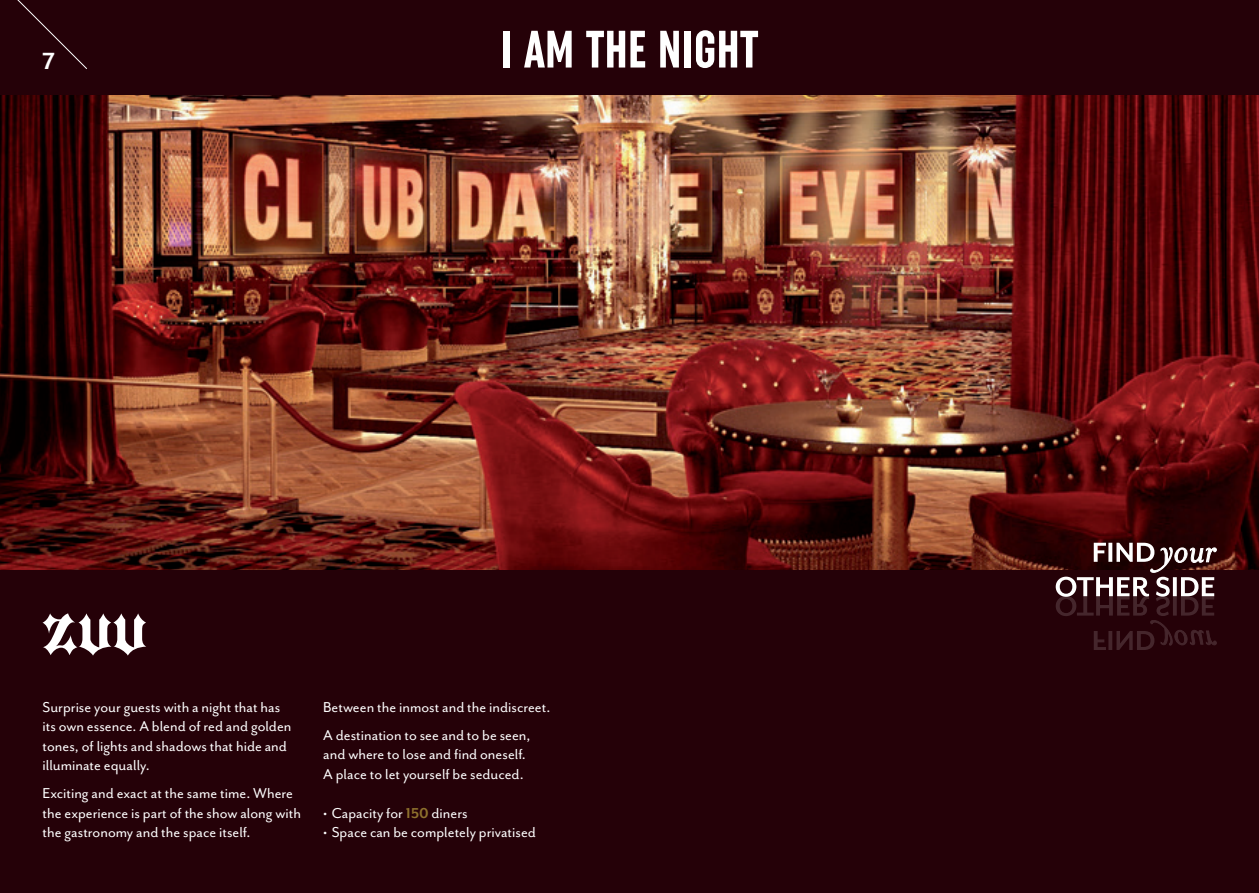
<style>
.page{position:relative;width:1259px;height:893px;background:#250108}
.page>*{position:absolute;margin:0;border:0;box-sizing:border-box;transform-origin:0 0}
.t1{font:700 extra-condensed 52.5px "Uniform";color:#fff}
.t2{font:700 27px "Mr Eaves San OT";color:#fff}
.t3{font:16.5px/19.5px "Mr Eaves San OT";color:#fff}
.s1{font-weight:700;color:#8e712d}
</style>
<div class="page">
<img style="left:0;top:96px;width:1259px;height:474px">
<svg style="left:17px;top:0;width:70px;height:69px"></svg>
<svg style="left:1055px;top:543px;width:161px;height:107px"></svg>
<svg style="left:43px;top:613px;width:103px;height:43px"></svg>
<h2 class="t2" style="left:43px;top:47px;width:14px">7</h2>
<h1 class="t1" style="left:500px;top:19px;width:260px">I AM THE NIGHT</h1>
<p class="t3" style="left:43px;top:697px;width:250px">Surprise your guests with a night that has its own essence. A blend of red and golden tones, of lights and shadows that hide and illuminate equally.</p>
<p class="t3" style="left:43px;top:784px;width:260px">Exciting and exact at the same time. Where the experience is part of the show along with the gastronomy and the space itself.</p>
<p class="t3" style="left:323px;top:693px;width:228px;line-height:28px">Between the inmost and the indiscreet.<br>A destination to see and to be seen,</p>
<p class="t3" style="left:323px;top:745px;width:204px">and where to lose and find oneself.<br>A place to let yourself be seduced.</p>
<p class="t3" style="left:323px;top:803px;width:146px">• Capacity for <span class="s1">150</span> diners</p>
<p class="t3" style="left:323px;top:823px;width:214px">• Space can be completely privatised</p>
</div>
